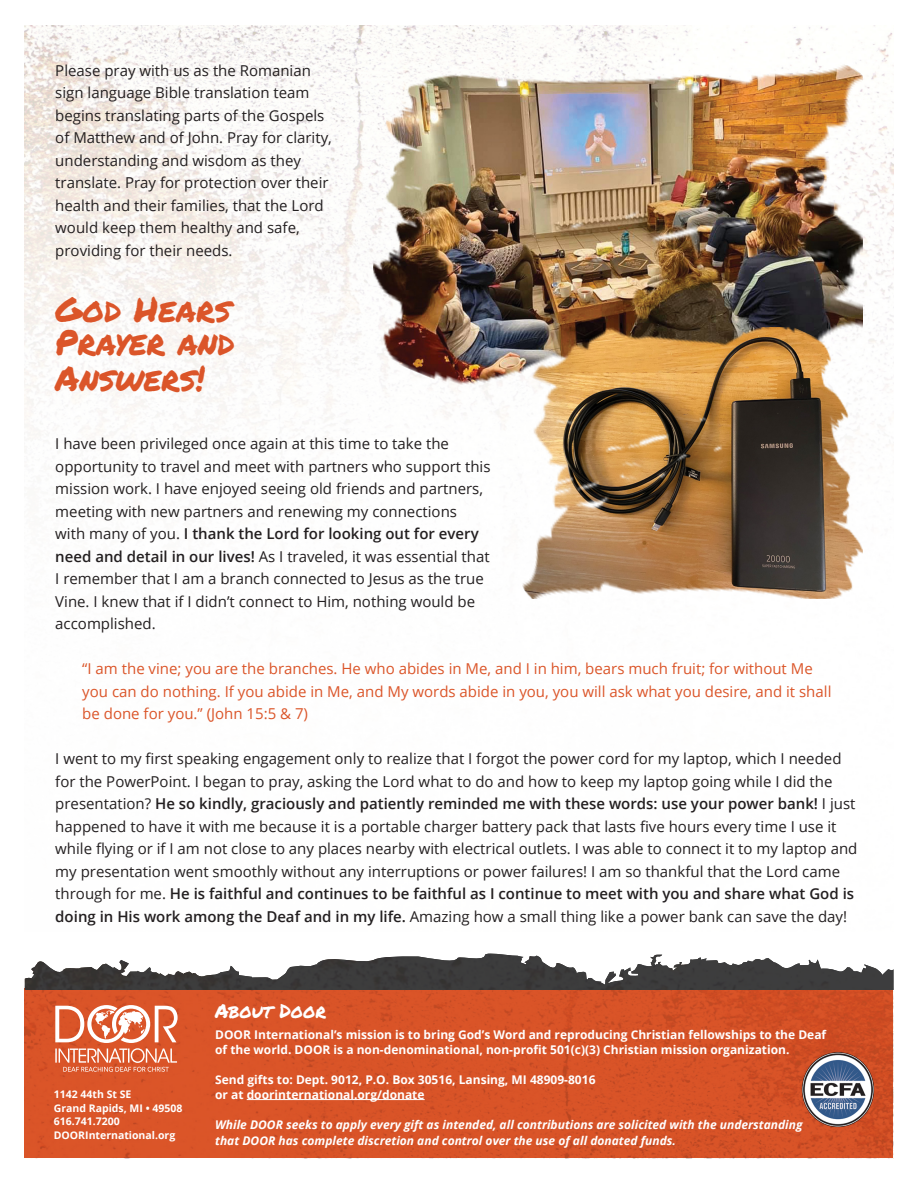
<style>
.page{position:relative;width:918px;height:1188px;background:#fff}
.page>*{position:absolute;margin:0;border:0;box-sizing:border-box;transform-origin:0 0}
.t1{font:34.5px "Permanent Marker";color:#db5529}
.t2{font:19.5px "Permanent Marker";color:#fff}
.t3{font:15px/22.5px "Open Sans";color:#231f20}
.t4{font:15px/22.5px "Open Sans";color:#db5529}
.t5{font:700 12px/15px "Open Sans";color:#fff}
.t6{font:italic 700 12px/16.2px "Open Sans";color:#fff}
.t7{font:700 10.5px/13.5px "Open Sans";color:#fff}
.s1{font-weight:600}
</style>
<div class="page">
<img style="left:25px;top:26px;width:868px;height:1133px">
<img style="left:25px;top:990px;width:868px;height:168px">
<svg style="left:55px;top:1005px;width:123px;height:67px"></svg>
<hr style="left:247px;top:1099px;width:178px;height:1px;background:#fff">
<img style="left:799px;top:1051px;width:76px;height:78px">
<img style="left:25px;top:955px;width:868px;height:35px">
<img style="left:374px;top:64px;width:489px;height:322px">
<img style="left:522px;top:327px;width:341px;height:271px">
<p class="t3" style="left:55px;top:59px;width:278px">Please pray with us as the Romanian sign language Bible translation team begins translating parts of the Gospels of Matthew and of John. Pray for clarity, understanding and wisdom as they translate. Pray for protection over their health and their families, that the Lord would keep them healthy and safe, providing for their needs.</p>
<p class="t1" style="left:55px;top:283px;width:177px">God Hears</p>
<p class="t1" style="left:55px;top:316px;width:181px">Prayer and</p>
<p class="t1" style="left:55px;top:352px;width:151px">Answers!</p>
<p class="t3" style="left:55px;top:432px;width:437px">I have been privileged once again at this time to take the opportunity to travel and meet with partners who support this mission work. I have enjoyed seeing old friends and partners, meeting with new partners and renewing my connections with many of you. <span class="s1">I thank the Lord for looking out for every need and detail in our lives!</span> As I traveled, it was essential that I remember that I am a branch connected to Jesus as the true Vine. I knew that if I didn’t connect to Him, nothing would be accomplished.</p>
<p class="t4" style="left:82px;top:657px;width:751px">“I am the vine; you are the branches. He who abides in Me, and I in him, bears much fruit; for without Me you can do nothing. If you abide in Me, and My words abide in you, you will ask what you desire, and it shall be done for you.” (John 15:5 &amp; 7)</p>
<p class="t3" style="left:55px;top:747px;width:804px">I went to my first speaking engagement only to realize that I forgot the power cord for my laptop, which I needed for the PowerPoint. I began to pray, asking the Lord what to do and how to keep my laptop going while I did the presentation? <span class="s1">He so kindly, graciously and patiently reminded me with these words: use your power bank!</span> I just happened to have it with me because it is a portable charger battery pack that lasts five hours every time I use it while flying or if I am not close to any places nearby with electrical outlets. I was able to connect it to my laptop and my presentation went smoothly without any interruptions or power failures! I am so thankful that the Lord came through for me. <span class="s1">He is faithful and continues to be faithful as I continue to meet with you and share what God is doing in His work among the Deaf and in my life.</span> Amazing how a small thing like a power bank can save the day!</p>
<p class="t7" style="left:54px;top:1087px;width:130px">1142 44th St SE<br>Grand Rapids, MI • 49508<br>616.741.7200<br>DOORInternational.org</p>
<h2 class="t2" style="left:215px;top:996px;width:112px">About Door</h2>
<p class="t5" style="left:215px;top:1027px;width:613px">DOOR International’s mission is to bring God’s Word and reproducing Christian fellowships to the Deaf of the world. DOOR is a non-denominational, non-profit 501(c)(3) Christian mission organization.</p>
<p class="t5" style="left:215px;top:1072px;width:382px">Send gifts to: Dept. 9012, P.O. Box 30516, Lansing, MI 48909-8016 or at doorinternational.org/donate</p>
<p class="t6" style="left:215px;top:1116px;width:589px">While DOOR seeks to apply every gift as intended, all contributions are solicited with the understanding that DOOR has complete discretion and control over the use of all donated funds.</p>
</div>
